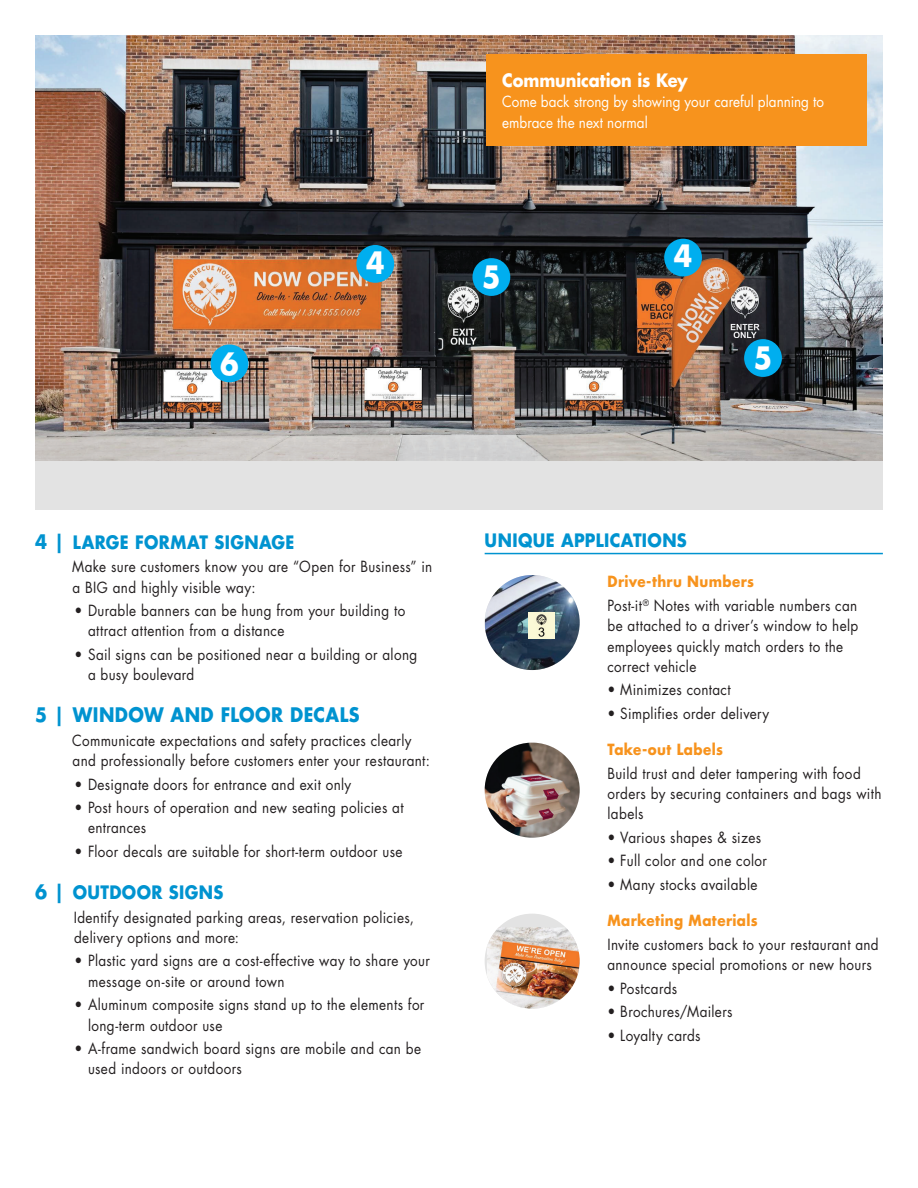
<style>
.page{position:relative;width:918px;height:1188px;background:#fff}
.page>*{position:absolute;margin:0;border:0;box-sizing:border-box;transform-origin:0 0}
.t1{font:700 30px "Futura Std";color:#fff;scale:.9 1}
.t2{font:700 19.5px "Futura Std";letter-spacing:.025em;color:#0093d0;scale:.9 1}
.t3{font:700 18px "Futura Std";letter-spacing:.025em;color:#0093d0;scale:.9 1}
.t4{font:700 18px "Futura Std";letter-spacing:-.005em;color:#fff;scale:.9 1}
.t5{font:15px/20.2px "Futura Std";letter-spacing:.025em;color:#231f20;scale:.9 1}
.t6{font:15px/20.2px "Futura Std";color:#fff;scale:.9 1}
.t7{font:700 15px "Futura Std";letter-spacing:.025em;color:#f7931d;scale:.9 1}
.s1{font-size:19.5px}
.s2{font-weight:700;color:#f7931d}
</style>
<div class="page">
<div style="left:35px;top:35px;width:848px;height:475px;background:#e3e3e3"></div>
<img style="left:35px;top:35px;width:848px;height:426px">
<hr style="left:485px;top:553px;width:398px;height:1px;background:#0093d0">
<img style="left:485px;top:575px;width:95px;height:95px">
<img style="left:529px;top:613px;width:26px;height:26px">
<svg style="left:487px;top:743px;width:93px;height:93px"></svg>
<img style="left:485px;top:743px;width:95px;height:95px;border-radius:47px">
<div style="left:485px;top:914px;width:95px;height:95px;background:#e3e3e3;border-radius:50%"></div>
<img style="left:487px;top:927px;width:93px;height:82px">
<div style="left:473px;top:258px;width:37px;height:38px;background:#00aeef;border-radius:50%"></div>
<div style="left:211px;top:345px;width:37px;height:37px;background:#00aeef;border-radius:50%"></div>
<div style="left:356px;top:245px;width:38px;height:38px;background:#00aeef;border-radius:50%"></div>
<div style="left:486px;top:54px;width:380px;height:92px;background:#f7931d"></div>
<div style="left:744px;top:339px;width:38px;height:38px;background:#00aeef;border-radius:50%"></div>
<div style="left:664px;top:239px;width:38px;height:37px;background:#00aeef;border-radius:50%"></div>
<h1 class="t1" style="left:220px;top:343px;width:22px">6</h1>
<h1 class="t1" style="left:366px;top:242px;width:22px">4</h1>
<p class="t4" style="left:502px;top:68px;width:208px">Communication is Key</p>
<p class="t6" style="left:502px;top:92px;width:359px">Come back strong by showing your careful planning to embrace the next normal</p>
<h1 class="t1" style="left:482px;top:257px;width:22px">5</h1>
<h1 class="t1" style="left:674px;top:236px;width:22px">4</h1>
<h1 class="t1" style="left:754px;top:338px;width:22px">5</h1>
<p class="t3" style="left:35px;top:530px;width:290px"><span class="s1">4 |</span> LARGE FORMAT SIGNAGE</p>
<p class="t5" style="left:72px;top:557px;width:402px">Make sure customers know you are “Open for Business” in a BIG and highly visible way:</p>
<p class="t5" style="left:88px;top:601px;width:354px;text-indent:-14px">• Durable banners can be hung from your building to attract attention from a distance</p>
<p class="t5" style="left:88px;top:645px;width:367px;text-indent:-14px">• Sail signs can be positioned near a building or along a busy boulevard</p>
<h2 class="t2" style="left:35px;top:702px;width:362px">5 | WINDOW AND FLOOR DECALS</h2>
<p class="t5" style="left:72px;top:730px;width:399px">Communicate expectations and safety practices clearly and professionally before customers enter your restaurant:</p>
<p class="t5" style="left:75px;top:774px;width:309px">• Designate doors for entrance and exit only</p>
<p class="t5" style="left:88px;top:798px;width:352px;text-indent:-14px">• Post hours of operation and new seating policies at entrances</p>
<p class="t5" style="left:75px;top:842px;width:366px">• Floor decals are suitable for short-term outdoor use</p>
<p class="t3" style="left:35px;top:880px;width:211px"><span class="s1">6 |</span> OUTDOOR SIGNS</p>
<p class="t5" style="left:74px;top:907px;width:380px">Identify designated parking areas, reservation policies, delivery options and more:</p>
<p class="t5" style="left:88px;top:951px;width:382px;text-indent:-14px">• Plastic yard signs are a cost-effective way to share your message on-site or around town</p>
<p class="t5" style="left:88px;top:995px;width:375px;text-indent:-14px">• Aluminum composite signs stand up to the elements for long-term outdoor use</p>
<p class="t5" style="left:88px;top:1039px;width:372px;text-indent:-14px">• A-frame sandwich board signs are mobile and can be used indoors or outdoors</p>
<p class="t3" style="left:485px;top:529px;width:226px">UNIQUE APPLICATIONS</p>
<p class="t5" style="left:608px;top:570px;width:279px;line-height:23.7px"><span class="s2">Drive-thru Numbers<br></span>Post-it<sup>®</sup> Notes with variable numbers can</p>
<p class="t5" style="left:607px;top:616px;width:280px">be attached to a driver’s window to help employees quickly match orders to the correct vehicle</p>
<p class="t5" style="left:607px;top:680px;width:138px">• Minimizes contact</p>
<p class="t5" style="left:607px;top:704px;width:181px">• Simplifies order delivery</p>
<p class="t7" style="left:608px;top:739px;width:130px">Take-out Labels</p>
<p class="t5" style="left:608px;top:763px;width:306px">Build trust and deter tampering with food orders by securing containers and bags with labels</p>
<p class="t5" style="left:608px;top:827px;width:172px">• Various shapes &amp; sizes</p>
<p class="t5" style="left:608px;top:851px;width:179px">• Full color and one color</p>
<p class="t5" style="left:608px;top:875px;width:168px">• Many stocks available</p>
<p class="t7" style="left:608px;top:910px;width:168px">Marketing Materials</p>
<p class="t5" style="left:608px;top:934px;width:303px">Invite customers back to your restaurant and announce special promotions or new hours</p>
<p class="t5" style="left:608px;top:978px;width:79px">• Postcards</p>
<p class="t5" style="left:608px;top:1002px;width:140px">• Brochures/Mailers</p>
<p class="t5" style="left:608px;top:1025px;width:105px">• Loyalty cards</p>
</div>
